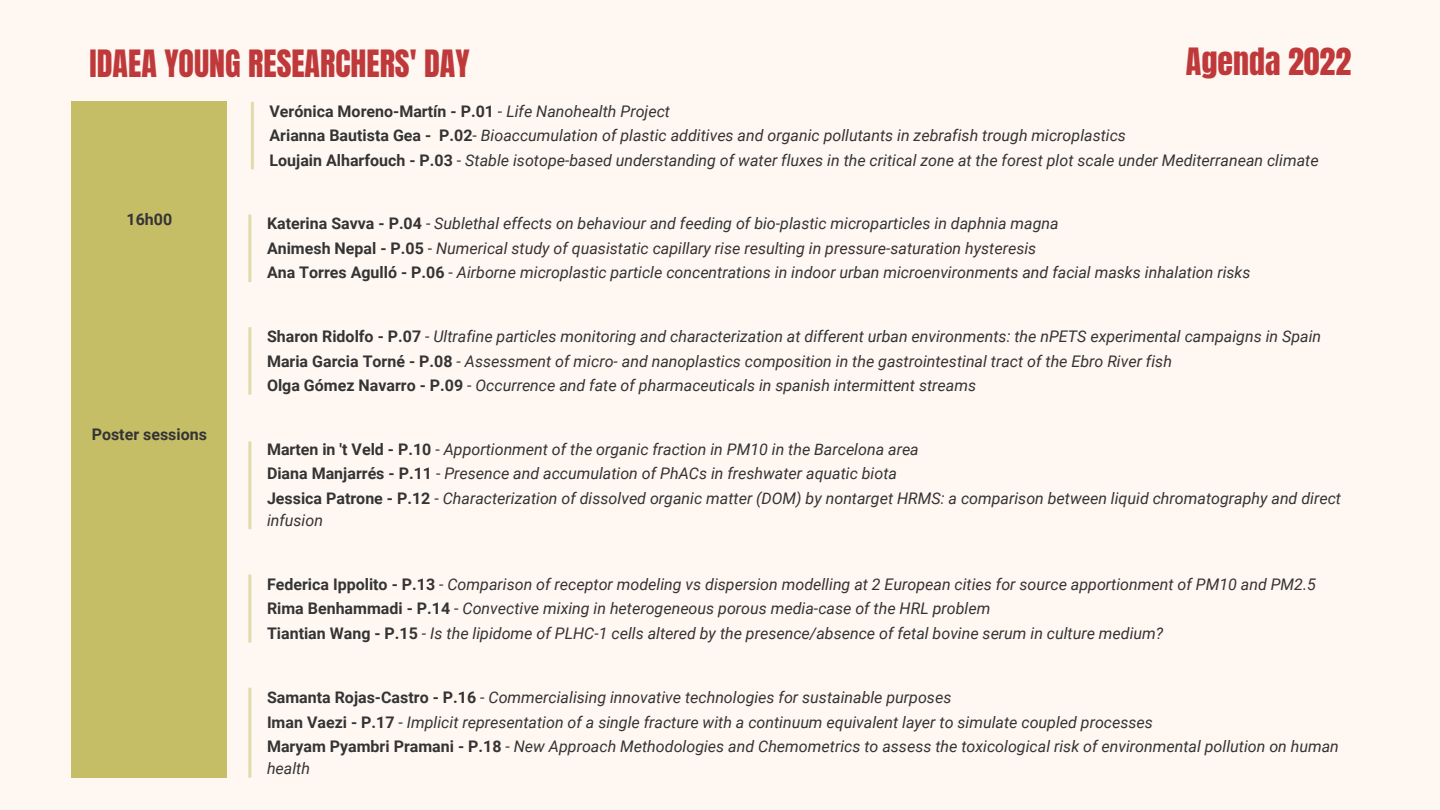
<style>
.page{position:relative;width:1440px;height:810px;background:#fff7f2}
.page>*{position:absolute;margin:0;border:0;box-sizing:border-box;transform-origin:0 0}
.t1{font:32px "Anton";color:#bf393a}
.t2{font:italic 16px/24.5px "Roboto";color:#343434}
.t3{font:700 16px "Roboto";color:#343434}
.s1{font-weight:700;font-style:normal}
.s2{font-style:normal}
</style>
<div class="page">
<div style="left:71px;top:101px;width:156px;height:676px;background:#c6bd67"></div>
<hr style="left:251px;top:102px;width:3px;height:67px;background:#c6bd67">
<hr style="left:248px;top:215px;width:3px;height:67px;background:#c6bd67">
<hr style="left:248px;top:327px;width:3px;height:68px;background:#c6bd67">
<hr style="left:248px;top:441px;width:3px;height:88px;background:#c6bd67">
<hr style="left:248px;top:574px;width:3px;height:69px;background:#c6bd67">
<hr style="left:248px;top:688px;width:3px;height:90px;background:#c6bd67">
<h1 class="t1" style="left:1186px;top:38px;width:167px">Agenda 2022</h1>
<p class="t2" style="left:270px;top:99px;width:1051px"><span class="s1">Verónica Moreno-Martín - P.01</span> <span class="s2">-</span> Life Nanohealth Project<br><span class="s1">Arianna Bautista Gea - P.02</span><span class="s2">-</span> Bioaccumulation of plastic additives and organic pollutants in zebrafish trough microplastics<br><span class="s1">Loujain Alharfouch - P.03</span> <span class="s2">-</span> Stable isotope-based understanding of water fluxes in the critical zone at the forest plot scale under Mediterranean climate</p>
<h1 class="t1" style="left:90px;top:41px;width:382px">IDAEA YOUNG RESEARCHERS' DAY</h1>
<p class="t3" style="left:127px;top:210px;width:47px">16h00</p>
<p class="t3" style="left:92px;top:425px;width:117px">Poster sessions</p>
<p class="t2" style="left:267px;top:212px;width:985px"><span class="s1">Katerina Savva - P.04</span> <span class="s2">-</span> Sublethal effects on behaviour and feeding of bio-plastic microparticles in daphnia magna<br><span class="s1">Animesh Nepal - P.05</span> <span class="s2">-</span> Numerical study of quasistatic capillary rise resulting in pressure-saturation hysteresis<br><span class="s1">Ana Torres Agulló - P.06</span> <span class="s2">-</span> Airborne microplastic particle concentrations in indoor urban microenvironments and facial masks inhalation risks</p>
<p class="t2" style="left:267px;top:324px;width:1056px"><span class="s1">Sharon Ridolfo - P.07</span> <span class="s2">-</span> Ultrafine particles monitoring and characterization at different urban environments: the nPETS experimental campaigns in Spain<br><span class="s1">Maria Garcia Torné - P.08</span> <span class="s2">-</span> Assessment of micro- and nanoplastics composition in the gastrointestinal tract of the Ebro River fish<br><span class="s1">Olga Gómez Navarro - P.09</span> <span class="s2">-</span> Occurrence and fate of pharmaceuticals in spanish intermittent streams</p>
<p class="t2" style="left:267px;top:437px;width:1076px"><span class="s1">Marten in 't Veld - P.10</span> <span class="s2">-</span> Apportionment of the organic fraction in PM10 in the Barcelona area<br><span class="s1">Diana Manjarrés - P.11</span> <span class="s2">-</span> Presence and accumulation of PhACs in freshwater aquatic biota<br><span class="s1">Jessica Patrone - P.12</span> <span class="s2">-</span> Characterization of dissolved organic matter (DOM) by nontarget HRMS: a comparison between liquid chromatography and direct</p>
<p class="t2" style="left:267px;top:508px;width:58px">infusion</p>
<p class="t2" style="left:267px;top:572px;width:1050px"><span class="s1">Federica Ippolito - P.13</span> <span class="s2">-</span> Comparison of receptor modeling vs dispersion modelling at 2 European cities for source apportionment of PM10 and PM2.5<br><span class="s1">Rima Benhammadi - P.14</span> <span class="s2">-</span> Convective mixing in heterogeneous porous media-case of the HRL problem<br><span class="s1">Tiantian Wang - P.15</span> <span class="s2">-</span> Is the lipidome of PLHC-1 cells altered by the presence/absence of fetal bovine serum in culture medium?</p>
<p class="t2" style="left:267px;top:685px;width:1073px"><span class="s1">Samanta Rojas-Castro - P.16</span> <span class="s2">-</span> Commercialising innovative technologies for sustainable purposes<br><span class="s1">Iman Vaezi - P.17</span> <span class="s2">-</span> Implicit representation of a single fracture with a continuum equivalent layer to simulate coupled processes<br><span class="s1">Maryam Pyambri Pramani - P.18</span> <span class="s2">-</span> New Approach Methodologies and Chemometrics to assess the toxicological risk of environmental pollution on human</p>
<p class="t2" style="left:267px;top:756px;width:45px">health</p>
</div>
